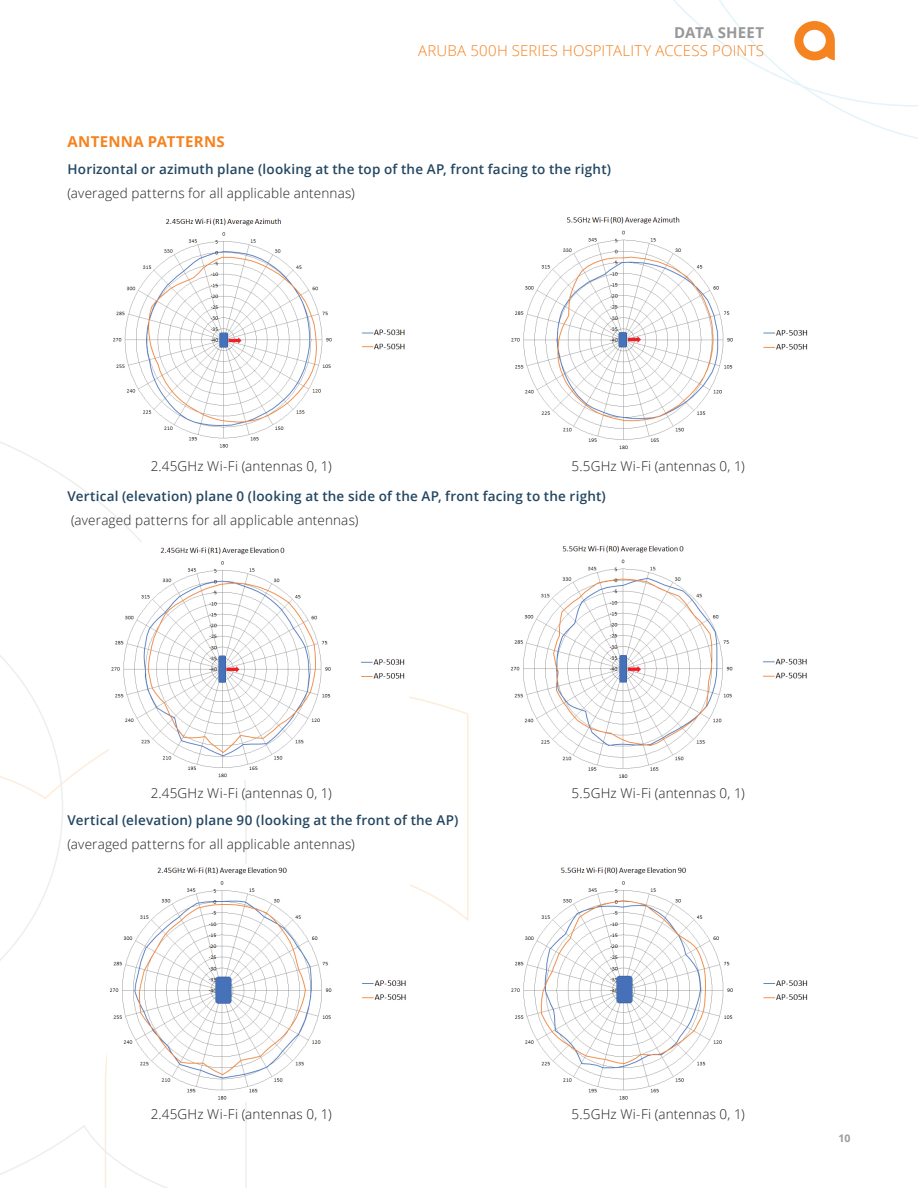
<style>
.page{position:relative;width:918px;height:1188px;background:#fff}
.page>*{position:absolute;margin:0;border:0;box-sizing:border-box;transform-origin:0 0}
.t1{font:300 15px "Open Sans";letter-spacing:.015em;color:#f58320}
.t2{font:700 15px "Open Sans";letter-spacing:.02em;color:#f58320}
.t3{font:700 15px "Open Sans";letter-spacing:.01em;color:#999899}
.t4{font:300 13.5px "Open Sans";letter-spacing:.015em;color:#231f20}
.t5{font:600 13.5px "Open Sans";letter-spacing:.015em;color:#234661}
.t6{font:700 10.5px "Open Sans";color:#9c9b9b}
</style>
<div class="page">
<svg style="left:0;top:441px;width:247px;height:747px"></svg>
<svg style="left:673px;top:0;width:245px;height:139px"></svg>
<img style="left:110px;top:218px;width:295px;height:233px">
<img style="left:511px;top:217px;width:297px;height:233px">
<img style="left:109px;top:542px;width:296px;height:237px">
<img style="left:510px;top:545px;width:297px;height:233px">
<img style="left:511px;top:867px;width:297px;height:233px">
<img style="left:108px;top:864px;width:298px;height:237px">
<p class="t3" style="left:674px;top:22px;width:92px">DATA SHEET</p>
<p class="t1" style="left:418px;top:41px;width:347px">ARUBA 500H SERIES HOSPITALITY ACCESS POINTS</p>
<p class="t2" style="left:68px;top:131px;width:159px">ANTENNA PATTERNS</p>
<p class="t5" style="left:68px;top:160px;width:545px">Horizontal or azimuth plane (looking at the top of the AP, front facing to the right)</p>
<p class="t4" style="left:68px;top:184px;width:289px">(averaged patterns for all applicable antennas)</p>
<p class="t4" style="left:151px;top:457px;width:182px">2.45GHz Wi-Fi (antennas 0, 1)</p>
<p class="t4" style="left:572px;top:457px;width:175px">5.5GHz Wi-Fi (antennas 0, 1)</p>
<p class="t5" style="left:68px;top:487px;width:540px">Vertical (elevation) plane 0 (looking at the side of the AP, front facing to the right)</p>
<p class="t4" style="left:71px;top:511px;width:289px">(averaged patterns for all applicable antennas)</p>
<p class="t4" style="left:151px;top:784px;width:182px">2.45GHz Wi-Fi (antennas 0, 1)</p>
<p class="t4" style="left:572px;top:784px;width:175px">5.5GHz Wi-Fi (antennas 0, 1)</p>
<p class="t5" style="left:68px;top:811px;width:392px">Vertical (elevation) plane 90 (looking at the front of the AP)</p>
<p class="t4" style="left:68px;top:835px;width:289px">(averaged patterns for all applicable antennas)</p>
<p class="t4" style="left:151px;top:1105px;width:182px">2.45GHz Wi-Fi (antennas 0, 1)</p>
<p class="t4" style="left:572px;top:1105px;width:175px">5.5GHz Wi-Fi (antennas 0, 1)</p>
<p class="t6" style="left:838px;top:1131px;width:14px">10</p>
</div>
